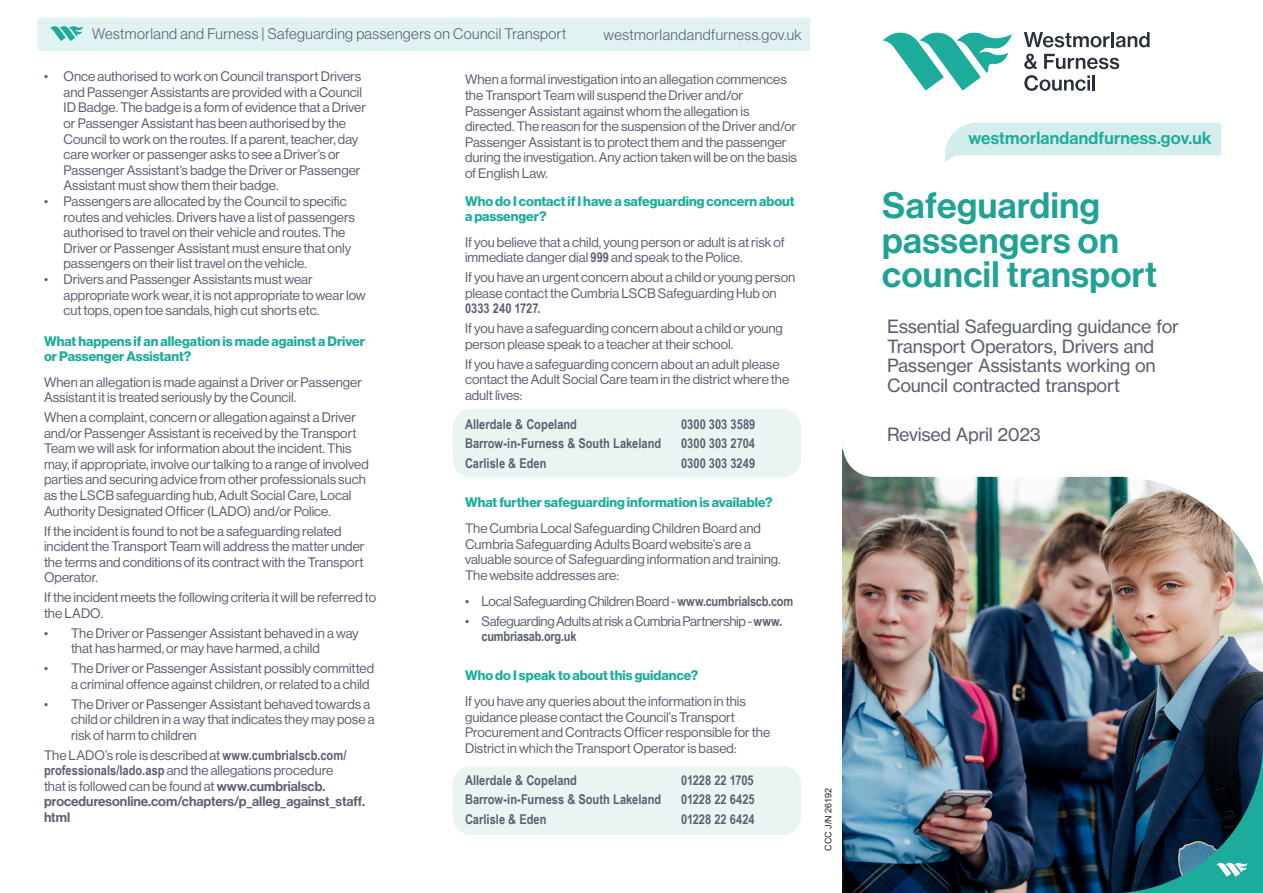
<style>
.page{position:relative;width:1263px;height:893px;background:#fff}
.page>*{position:absolute;margin:0;border:0;box-sizing:border-box;transform-origin:0 0}
.t1{font:36px/34.5px "N Haas Grotesk DS Pro 65 Md";letter-spacing:.015em;color:#20a295}
.t2{font:18px/19.5px "N Haas Grotesk TX Pro 55 Rg";letter-spacing:-.02em;color:#5b6071}
.t3{font:17.25px "N Haas Grotesk DS Pro 65 Md";letter-spacing:.015em;color:#1dac9c}
.t4{font:15px "N Haas Grotesk DS Pro 45 Lt";letter-spacing:.03em;color:#5b6071}
.t5{font:13.5px/15.6px "N Haas Grotesk DS Pro 55 Rg";color:#5b6071}
.t6{font:13.5px/15px "N Haas Grotesk DS Pro 75 Bd";color:#1dac9c}
.t7{font:700 13.5px "Arial Narrow";color:#5b6071}
.t8{font:13.5px/15.6px "N Haas Grotesk DS Pro 55 Rg";letter-spacing:-.02em;color:#5b6071}
.t9{font:9px "Arial";color:#231f20}
.s1{font-family:"Arial Narrow";font-weight:700}
.s2{font-family:"N Haas Grotesk DS Pro 65 Md"}
</style>
<div class="page">
<div style="left:453px;top:766px;width:348px;height:69px;background:#eaf4f2;border-radius:18px"></div>
<div style="left:453px;top:409px;width:348px;height:69px;background:#eaf4f2;border-radius:18px"></div>
<div style="left:37px;top:18px;width:773px;height:33px;background:#e0f2f1"></div>
<img style="left:843px;top:477px;width:420px;height:416px">
<img style="left:1117px;top:477px;width:146px;height:152px">
<svg style="left:882px;top:32px;width:130px;height:58px"></svg>
<svg style="left:1024px;top:32px;width:85px;height:15px"></svg>
<hr style="left:1111px;top:32px;width:3px;height:15px;background:#292f3b">
<svg style="left:1116px;top:32px;width:33px;height:15px"></svg>
<svg style="left:1024px;top:54px;width:13px;height:15px"></svg>
<svg style="left:1044px;top:54px;width:75px;height:15px"></svg>
<svg style="left:1024px;top:75px;width:66px;height:16px"></svg>
<hr style="left:1092px;top:75px;width:3px;height:16px;background:#292f3b">
<svg style="left:1111px;top:741px;width:152px;height:152px;background:#134251"></svg>
<svg style="left:945px;top:123px;width:276px;height:40px"></svg>
<p class="t4" style="left:92px;top:26px;width:475px">Westmorland and Furness | Safeguarding passengers on Council Transport</p>
<p class="t4" style="left:603px;top:26px;width:200px">westmorlandandfurness.gov.uk</p>
<p class="t5" style="left:64px;top:69px;width:304px;text-indent:-20px">• Once authorised to work on Council transport Drivers and Passenger Assistants are provided with a Council ID Badge. The badge is a form of evidence that a Driver or Passenger Assistant has been authorised by the Council to work on the routes. If a parent, teacher, day care worker or passenger asks to see a Driver’s or Passenger Assistant’s badge the Driver or Passenger Assistant must show them their badge.</p>
<p class="t5" style="left:64px;top:194px;width:293px;text-indent:-20px">• Passengers are allocated by the Council to specific routes and vehicles. Drivers have a list of passengers authorised to travel on their vehicle and routes. The Driver or Passenger Assistant must ensure that only passengers on their list travel on the vehicle.</p>
<p class="t5" style="left:64px;top:272px;width:304px;text-indent:-20px">• Drivers and Passenger Assistants must wear appropriate work wear, it is not appropriate to wear low cut tops, open toe sandals, high cut shorts etc.</p>
<p class="t6" style="left:44px;top:334px;width:322px">What happens if an allegation is made against a Driver or Passenger Assistant?</p>
<p class="t5" style="left:44px;top:374px;width:319px">When an allegation is made against a Driver or Passenger<br>Assistant it is treated seriously by the Council.</p>
<p class="t5" style="left:44px;top:410px;width:326px">When a complaint, concern or allegation against a Driver and/or Passenger Assistant is received by the Transport Team we will ask for information about the incident. This may, if appropriate, involve our talking to a range of involved parties and securing advice from other professionals such as the LSCB safeguarding hub, Adult Social Care, Local Authority Designated Officer (LADO) and/or Police.</p>
<p class="t5" style="left:44px;top:523px;width:322px">If the incident is found to not be a safeguarding related incident the Transport Team will address the matter under the terms and conditions of its contract with the Transport Operator.</p>
<p class="t5" style="left:44px;top:590px;width:334px">If the incident meets the following criteria it will be referred to the LADO.</p>
<p class="t5" style="left:71px;top:625px;width:289px;text-indent:-27px">• The Driver or Passenger Assistant behaved in a way that has harmed, or may have harmed, a child</p>
<p class="t5" style="left:71px;top:661px;width:305px;text-indent:-27px">• The Driver or Passenger Assistant possibly committed a criminal offence against children, or related to a child</p>
<p class="t5" style="left:71px;top:696px;width:305px;text-indent:-27px">• The Driver or Passenger Assistant behaved towards a child or children in a way that indicates they may pose a risk of harm to children</p>
<p class="t5" style="left:44px;top:747px;width:322px">The LADO’s role is described at <span class="s1">www.cumbrialscb.com/ professionals/lado.asp</span> and the allegations procedure<br>that is followed can be found at <span class="s2">www.cumbrialscb. proceduresonline.com/chapters/p_alleg_against_staff. html</span></p>
<p class="t5" style="left:465px;top:72px;width:333px">When a formal investigation into an allegation commences the Transport Team will suspend the Driver and/or Passenger Assistant against whom the allegation is directed. The reason for the suspension of the Driver and/or Passenger Assistant is to protect them and the passenger during the investigation. Any action taken will be on the basis of English Law.</p>
<p class="t6" style="left:465px;top:194px;width:331px">Who do I contact if I have a safeguarding concern about a passenger?</p>
<p class="t5" style="left:465px;top:234px;width:321px">If you believe that a child, young person or adult is at risk of immediate danger dial <span class="s1">999</span> and speak to the Police.</p>
<p class="t5" style="left:465px;top:270px;width:332px">If you have an urgent concern about a child or young person please contact the Cumbria LSCB Safeguarding Hub on<br><span class="s1">0333 240 1727.</span></p>
<p class="t5" style="left:465px;top:321px;width:319px">If you have a safeguarding concern about a child or young person please speak to a teacher at their school.</p>
<p class="t5" style="left:465px;top:356px;width:326px">If you have a safeguarding concern about an adult please contact the Adult Social Care team in the district where the adult lives:</p>
<p class="t7" style="left:465px;top:414px;width:114px">Allerdale &amp; Copeland</p>
<p class="t7" style="left:681px;top:414px;width:76px">0300 303 3589</p>
<p class="t7" style="left:465px;top:433px;width:198px">Barrow-in-Furness &amp; South Lakeland</p>
<p class="t7" style="left:681px;top:433px;width:76px">0300 303 2704</p>
<p class="t7" style="left:465px;top:453px;width:83px">Carlisle &amp; Eden</p>
<p class="t7" style="left:681px;top:453px;width:76px">0300 303 3249</p>
<p class="t6" style="left:465px;top:495px;width:309px">What further safeguarding information is available?</p>
<p class="t5" style="left:465px;top:521px;width:317px">The Cumbria Local Safeguarding Children Board and Cumbria Safeguarding Adults Board website’s are a valuable source of Safeguarding information and training.<br>The website addresses are:</p>
<p class="t8" style="left:465px;top:593px;width:330px">• Local Safeguarding Children Board - <span class="s1">www.cumbrialscb.com</span></p>
<p class="t8" style="left:481px;top:613px;width:302px;text-indent:-16px">• Safeguarding Adults at risk a Cumbria Partnership - <span class="s1">www. cumbriasab.org.uk</span></p>
<p class="t6" style="left:465px;top:668px;width:235px">Who do I speak to about this guidance?</p>
<p class="t5" style="left:465px;top:694px;width:307px">If you have any queries about the information in this guidance please contact the Council’s Transport Procurement and Contracts Officer responsible for the District in which the Transport Operator is based:</p>
<p class="t7" style="left:465px;top:769px;width:114px">Allerdale &amp; Copeland</p>
<p class="t7" style="left:681px;top:769px;width:74px">01228 22 1705</p>
<p class="t7" style="left:465px;top:789px;width:198px">Barrow-in-Furness &amp; South Lakeland</p>
<p class="t7" style="left:681px;top:789px;width:75px">01228 22 6425</p>
<p class="t7" style="left:465px;top:809px;width:83px">Carlisle &amp; Eden</p>
<p class="t7" style="left:681px;top:809px;width:75px">01228 22 6424</p>
<p class="t9" style="left:822px;top:851px;width:65px;rotate:-90deg">CCC J/N 26192</p>
<p class="t3" style="left:968px;top:128px;width:245px">westmorlandandfurness.gov.uk</p>
<p class="t1" style="left:882px;top:189px;width:277px">Safeguarding passengers on council transport</p>
<p class="t2" style="left:887px;top:317px;width:293px">Essential Safeguarding guidance for Transport Operators, Drivers and Passenger Assistants working on Council contracted transport</p>
<p class="t2" style="left:887px;top:425px;width:155px">Revised April 2023</p>
</div>
